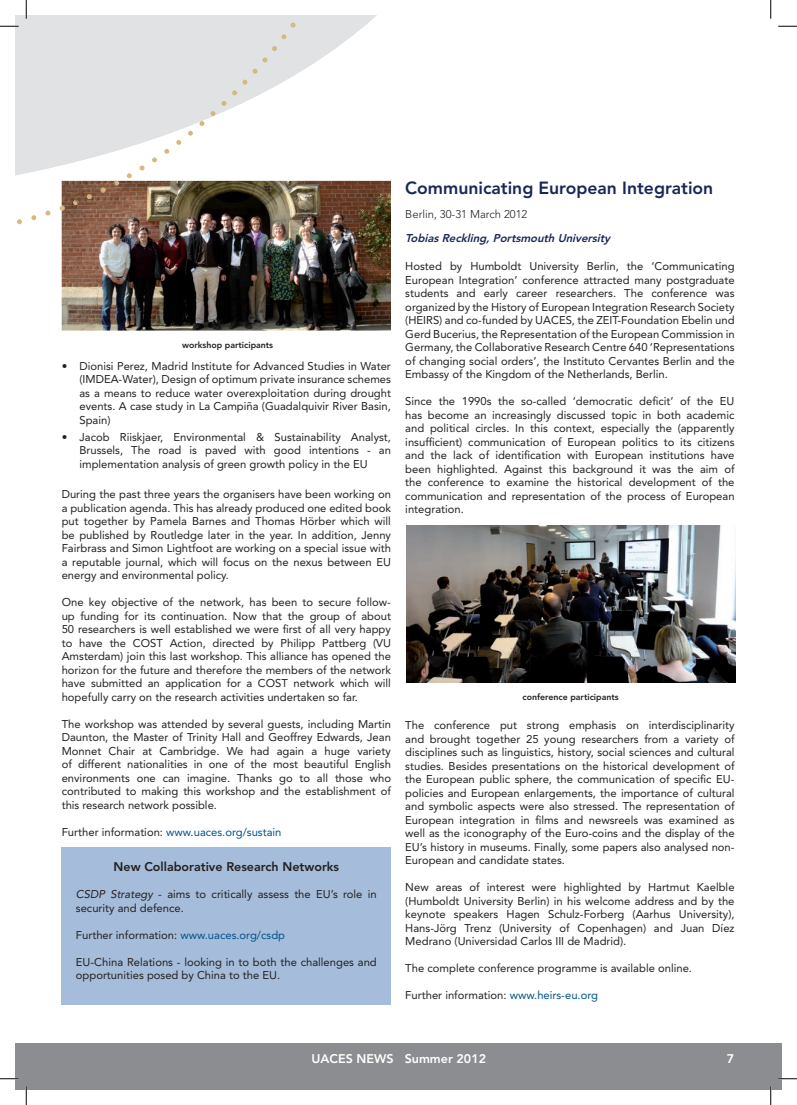
<style>
.page{position:relative;width:797px;height:1105px;background:#fff}
.page>*{position:absolute;margin:0;border:0;box-sizing:border-box;transform-origin:0 0}
.t1{font:800 17.5px "Avenir LT Std";color:#1a2657}
.t2{font:800 12.5px "Avenir LT Std";color:#231f20}
.t3{font:800 12.5px "Avenir LT Std";color:#fff}
.t4{font:11.25px/13.5px "Avenir LT Std";color:#231f20;text-align:justify}
.t5{font:11.25px "Avenir LT Std";color:#005289}
.t6{font:italic 800 11.25px "Avenir LT Std";color:#1a2657}
.t7{font:300 11.25px "Avenir LT Std";color:#231f20}
.t8{font:800 8.75px "Avenir LT Std";color:#231f20}
.s1{color:#231f20}
.s2{font-style:italic}
.s3{color:#005289}
</style>
<div class="page">
<svg style="left:36px;top:16px;width:355px;height:240px;fill:#e1e2e4"></svg>
<div style="left:16px;top:1043px;width:10px;height:46px;background:#8b8d90"></div>
<div style="left:26px;top:1043px;width:755px;height:46px;background:#8b8d90"></div>
<img style="left:62px;top:181px;width:329px;height:150px">
<svg style="left:290px;top:23px;width:5px;height:5px"></svg>
<svg style="left:281px;top:34px;width:5px;height:5px"></svg>
<svg style="left:272px;top:46px;width:5px;height:5px"></svg>
<svg style="left:262px;top:57px;width:5px;height:5px"></svg>
<svg style="left:252px;top:69px;width:5px;height:5px"></svg>
<svg style="left:232px;top:80px;width:15px;height:15px"></svg>
<svg style="left:221px;top:101px;width:5px;height:5px"></svg>
<svg style="left:210px;top:111px;width:5px;height:6px"></svg>
<svg style="left:199px;top:121px;width:5px;height:5px"></svg>
<svg style="left:188px;top:131px;width:5px;height:5px"></svg>
<svg style="left:176px;top:140px;width:5px;height:5px"></svg>
<svg style="left:164px;top:149px;width:5px;height:5px"></svg>
<svg style="left:152px;top:157px;width:5px;height:5px"></svg>
<svg style="left:139px;top:166px;width:5px;height:5px"></svg>
<svg style="left:127px;top:173px;width:5px;height:5px"></svg>
<img style="left:73px;top:181px;width:46px;height:24px">
<svg style="left:60px;top:206px;width:5px;height:5px"></svg>
<svg style="left:45px;top:211px;width:6px;height:5px"></svg>
<img style="left:406px;top:525px;width:329px;height:158px">
<div style="left:62px;top:847px;width:329px;height:158px;background:#a5bdda"></div>
<svg style="left:778px;top:25px;width:19px;height:2px"></svg>
<svg style="left:0;top:1078px;width:19px;height:1px"></svg>
<svg style="left:778px;top:1078px;width:19px;height:1px"></svg>
<svg style="left:0;top:0;width:36px;height:225px"></svg>
<svg style="left:25px;top:1086px;width:2px;height:19px"></svg>
<svg style="left:770px;top:0;width:1px;height:19px"></svg>
<svg style="left:770px;top:1086px;width:1px;height:19px"></svg>
<p class="t8" style="left:182px;top:340px;width:93px">workshop participants</p>
<p class="t4" style="left:79px;top:359px;width:313px;text-indent:-18px">• Dionisi Perez, Madrid Institute for Advanced Studies in Water (IMDEA-Water), Design of optimum private insurance schemes as a means to reduce water overexploitation during drought events. A case study in La Campiña (Guadalquivir River Basin, Spain)</p>
<p class="t4" style="left:79px;top:430px;width:313px;text-indent:-18px">• Jacob Riiskjaer, Environmental &amp; Sustainability Analyst, Brussels, The road is paved with good intentions - an implementation analysis of green growth policy in the EU</p>
<p class="t4" style="left:62px;top:488px;width:331px">During the past three years the organisers have been working on a publication agenda. This has already produced one edited book put together by Pamela Barnes and Thomas Hörber which will be published by Routledge later in the year. In addition, Jenny Fairbrass and Simon Lightfoot are working on a special issue with a reputable journal, which will focus on the nexus between EU energy and environmental policy.</p>
<p class="t4" style="left:62px;top:596px;width:331px">One key objective of the network, has been to secure follow&shy;up funding for its continuation. Now that the group of about 50 researchers is well established we were first of all very happy to have the COST Action, directed by Philipp Pattberg (VU Amsterdam) join this last workshop. This alliance has opened the horizon for the future and therefore the members of the network have submitted an application for a COST network which will hopefully carry on the research activities undertaken so far.</p>
<p class="t4" style="left:62px;top:717px;width:331px">The workshop was attended by several guests, including Martin Daunton, the Master of Trinity Hall and Geoffrey Edwards, Jean Monnet Chair at Cambridge. We had again a huge variety of different nationalities in one of the most beautiful English environments one can imagine. Thanks go to all those who contributed to making this workshop and the establishment of this research network possible.</p>
<p class="t5" style="left:62px;top:825px;width:221px"><span class="s1">Further information:</span> www.uaces.org/sustain</p>
<p class="t2" style="left:114px;top:859px;width:227px">New Collaborative Research Networks</p>
<p class="t4" style="left:76px;top:887px;width:302px"><span class="s2">CSDP Strategy</span> - aims to critically assess the EU’s role in security and defence.</p>
<p class="t4" style="left:76px;top:928px;width:211px">Further information: <span class="s3">www.uaces.org/csdp</span></p>
<p class="t4" style="left:76px;top:955px;width:302px">EU-China Relations - looking in to both the challenges and opportunities posed by China to the EU.</p>
<h1 class="t1" style="left:405px;top:178px;width:309px">Communicating European Integration</h1>
<p class="t7" style="left:405px;top:208px;width:124px">Berlin, 30-31 March 2012</p>
<p class="t6" style="left:405px;top:232px;width:206px">TobiasReckling,Portsmouth University</p>
<p class="t4" style="left:405px;top:259px;width:331px">Hosted by Humboldt University Berlin, the ‘Communicating European Integration’ conference attracted many postgraduate students and early career researchers. The conference was organized by the History of European Integration Research Society (HEIRS) and co-funded by UACES, the ZEIT-Foundation Ebelin und Gerd Bucerius, the Representation of the European Commission in Germany, the Collaborative Research Centre 640 ‘Representations of changing social orders’, the Instituto Cervantes Berlin and the Embassy of the Kingdom of the Netherlands, Berlin.</p>
<p class="t4" style="left:405px;top:394px;width:331px">Since the 1990s the so-called ‘democratic deficit’ of the EU has become an increasingly discussed topic in both academic and political circles. In this context, especially the (apparently insufficient) communication of European politics to its citizens and the lack of identification with European institutions have been highlighted. Against this background it was the aim of the conference to examine the historical development of the communication and representation of the process of European integration.</p>
<p class="t8" style="left:522px;top:692px;width:98px">conference participants</p>
<p class="t4" style="left:405px;top:718px;width:331px">The conference put strong emphasis on interdisciplinarity and brought together 25 young researchers from a variety of disciplines such as linguistics, history, social sciences and cultural studies. Besides presentations on the historical development of the European public sphere, the communication of specific EU&shy;policies and European enlargements, the importance of cultural and symbolic aspects were also stressed. The representation of European integration in films and newsreels was examined as well as the iconography of the Euro-coins and the display of the EU’s history in museums. Finally, some papers also analysed non-European and candidate states.</p>
<p class="t4" style="left:405px;top:880px;width:331px">New areas of interest were highlighted by Hartmut Kaelble (Humboldt University Berlin) in his welcome address and by the keynote speakers Hagen Schulz-Forberg (Aarhus University), Hans-Jörg Trenz (University of Copenhagen) and Juan Díez Medrano (Universidad Carlos III de Madrid).</p>
<p class="t4" style="left:405px;top:961px;width:288px">The complete conference programme is available online.</p>
<p class="t4" style="left:405px;top:988px;width:194px">Further information: <span class="s3">www.heirs-eu.org</span></p>
<p class="t3" style="left:311px;top:1051px;width:176px">UACES NEWS Summer 2012</p>
<p class="t3" style="left:726px;top:1051px;width:9px">7</p>
</div>
